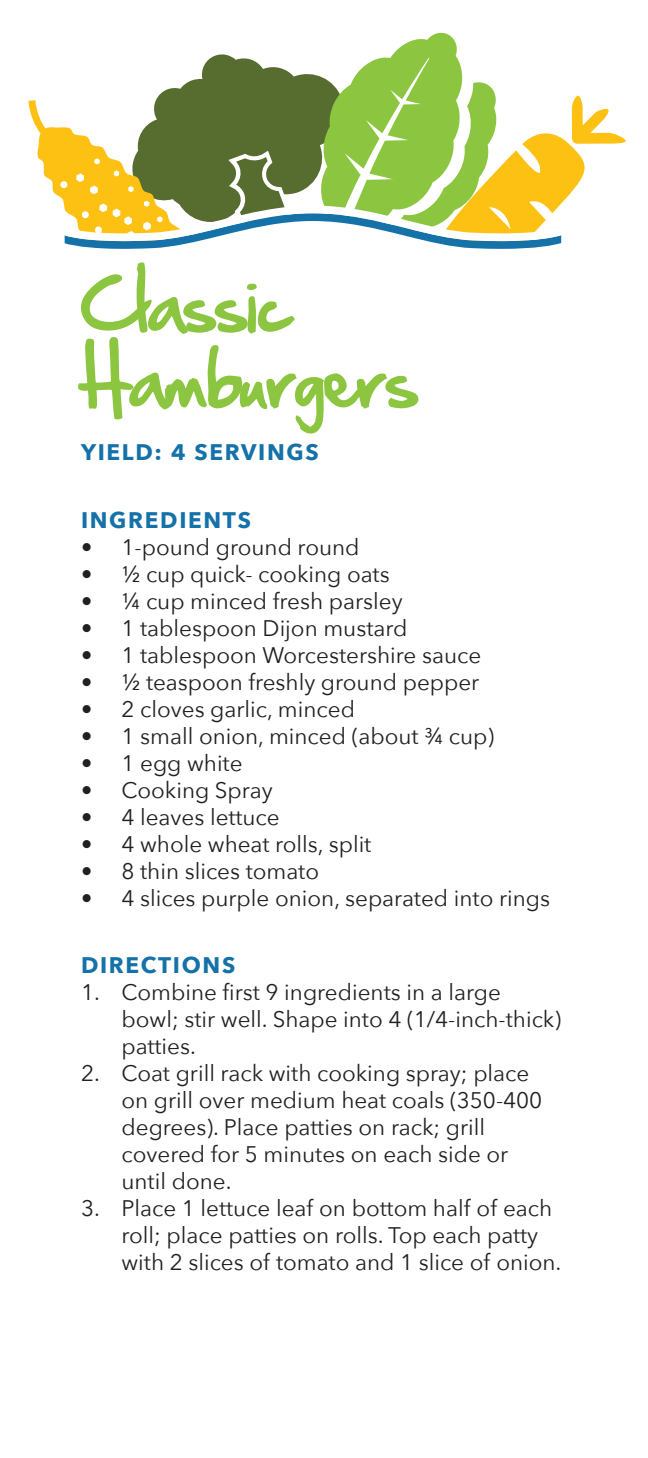
<style>
.page{position:relative;width:648px;height:1458px;background:#fff}
.page>*{position:absolute;margin:0;border:0;box-sizing:border-box;transform-origin:0 0}
.t1{font:63px/75.6px "Hand Of Sean";color:#8cc641}
.t2{font:22.5px/27px "Avenir Next";color:#231f20}
.t3{font:700 22.5px "Avenir Next";letter-spacing:.075em;color:#1472a9}
</style>
<div class="page">
<svg style="left:28px;top:100px;width:37px;height:110px"></svg>
<svg style="left:561px;top:120px;width:24px;height:123px"></svg>
<svg style="left:572px;top:96px;width:54px;height:48px"></svg>
<svg style="left:65px;top:32px;width:496px;height:217px"></svg>
<h1 class="t1" style="left:81px;top:268px;width:337px">Classic<br>Hamburgers</h1>
<p class="t3" style="left:81px;top:433px;width:239px">YIELD: 4 SERVINGS</p>
<p class="t3" style="left:81px;top:500px;width:172px">INGREDIENTS</p>
<p class="t2" style="left:81px;top:532px;width:280px">• 1-pound ground round</p>
<p class="t2" style="left:81px;top:559px;width:310px">• ½ cup quick- cooking oats</p>
<p class="t2" style="left:81px;top:586px;width:323px">• ¼ cup minced fresh parsley</p>
<p class="t2" style="left:81px;top:613px;width:328px">• 1 tablespoon Dijon mustard</p>
<p class="t2" style="left:81px;top:640px;width:402px">• 1 tablespoon Worcestershire sauce</p>
<p class="t2" style="left:81px;top:667px;width:400px">• ½ teaspoon freshly ground pepper</p>
<p class="t2" style="left:81px;top:694px;width:276px">• 2 cloves garlic, minced</p>
<p class="t2" style="left:81px;top:721px;width:415px">• 1 small onion, minced (about ¾ cup)</p>
<p class="t2" style="left:81px;top:748px;width:163px">• 1 egg white</p>
<p class="t2" style="left:81px;top:775px;width:193px">• Cooking Spray</p>
<p class="t2" style="left:81px;top:802px;width:200px">• 4 leaves lettuce</p>
<p class="t2" style="left:81px;top:829px;width:292px">• 4 whole wheat rolls, split</p>
<p class="t2" style="left:81px;top:856px;width:240px">• 8 thin slices tomato</p>
<p class="t2" style="left:81px;top:883px;width:471px">• 4 slices purple onion, separated into rings</p>
<p class="t3" style="left:81px;top:946px;width:156px">DIRECTIONS</p>
<p class="t2" style="left:122px;top:978px;width:441px;text-indent:-40px">1. Combine first 9 ingredients in a large bowl; stir well. Shape into 4 (1/4-inch-thick) patties.</p>
<p class="t2" style="left:122px;top:1059px;width:422px;text-indent:-40px">2. Coat grill rack with cooking spray; place on grill over medium heat coals (350-400 degrees). Place patties on rack; grill covered for 5 minutes on each side or until done.</p>
<p class="t2" style="left:122px;top:1194px;width:441px;text-indent:-40px">3. Place 1 lettuce leaf on bottom half of each roll; place patties on rolls. Top each patty with 2 slices of tomato and 1 slice of onion.</p>
</div>
